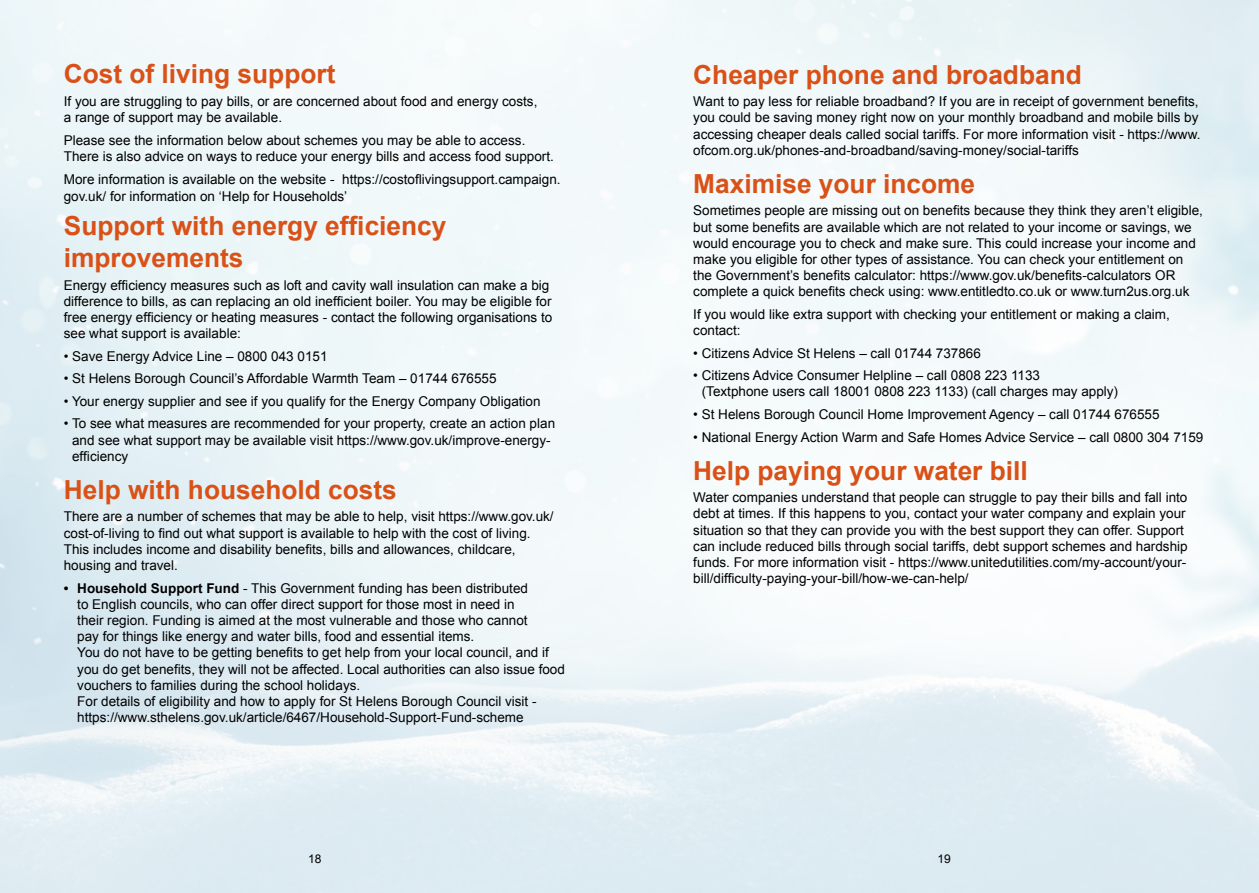
<style>
.page{position:relative;width:1259px;height:893px;background:#fff}
.page>*{position:absolute;margin:0;border:0;box-sizing:border-box;transform-origin:0 0}
.t1{font:700 26.25px/31.5px "Arial";color:#d95117}
.t2{font:13.5px/16.2px "Arial";color:#000}
.t3{font:12px "Arial";color:#000}
.s1{font-weight:700}
</style>
<div class="page">
<h1 class="t1" style="left:64px;top:59px;width:273px">Cost of living support</h1>
<p class="t2" style="left:64px;top:93px;width:475px">If you are struggling to pay bills, or are concerned about food and energy costs, a range of support may be available.</p>
<p class="t2" style="left:64px;top:132px;width:491px">Please see the information below about schemes you may be able to access.<br>There is also advice on ways to reduce your energy bills and access food support.</p>
<p class="t2" style="left:64px;top:172px;width:498px">More information is available on the website - https://costoflivingsupport.campaign. gov.uk/ for information on ‘Help for Households’</p>
<h1 class="t1" style="left:64px;top:211px;width:384px">Support with energy efficiency improvements</h1>
<p class="t2" style="left:64px;top:277px;width:490px">Energy efficiency measures such as loft and cavity wall insulation can make a big difference to bills, as can replacing an old inefficient boiler. You may be eligible for free energy efficiency or heating measures - contact the following organisations to see what support is available:</p>
<p class="t2" style="left:64px;top:348px;width:265px">• Save Energy Advice Line – 0800 043 0151</p>
<p class="t2" style="left:64px;top:371px;width:434px">• St Helens Borough Council’s Affordable Warmth Team – 01744 676555</p>
<p class="t2" style="left:64px;top:393px;width:478px">• Your energy supplier and see if you qualify for the Energy Company Obligation</p>
<p class="t2" style="left:72px;top:416px;width:484px;text-indent:-8px">• To see what measures are recommended for your property, create an action plan and see what support may be available visit https://www.gov.uk/improve-energy&shy;efficiency</p>
<h1 class="t1" style="left:64px;top:475px;width:334px">Help with household costs</h1>
<p class="t2" style="left:64px;top:509px;width:491px">There are a number of schemes that may be able to help, visit https://www.gov.uk/ cost-of-living to find out what support is available to help with the cost of living.<br>This includes income and disability benefits, bills and allowances, childcare, housing and travel.</p>
<p class="t2" style="left:77px;top:580px;width:489px;text-indent:-14px"><span class="s1">• Household Support Fund</span> - This Government funding has been distributed<br>to English councils, who can offer direct support for those most in need in<br>their region. Funding is aimed at the most vulnerable and those who cannot<br>pay for things like energy and water bills, food and essential items.<br>You do not have to be getting benefits to get help from your local council, and if you do get benefits, they will not be affected. Local authorities can also issue food vouchers to families during the school holidays.<br>For details of eligibility and how to apply for St Helens Borough Council visit - https://www.sthelens.gov.uk/article/6467/Household-Support-Fund-scheme</p>
<h1 class="t1" style="left:693px;top:59px;width:390px">Cheaper phone and broadband</h1>
<p class="t2" style="left:693px;top:93px;width:508px">Want to pay less for reliable broadband? If you are in receipt of government benefits, you could be saving money right now on your monthly broadband and mobile bills by accessing cheaper deals called social tariffs. For more information visit - https://www. ofcom.org.uk/phones-and-broadband/saving-money/social-tariffs</p>
<h1 class="t1" style="left:693px;top:169px;width:283px">Maximise your income</h1>
<p class="t2" style="left:693px;top:203px;width:511px">Sometimes people are missing out on benefits because they think they aren’t eligible, but some benefits are available which are not related to your income or savings, we would encourage you to check and make sure. This could increase your income and make you eligible for other types of assistance. You can check your entitlement on the Government’s benefits calculator: https://www.gov.uk/benefits-calculators OR complete a quick benefits check using: www.entitledto.co.uk or www.turn2us.org.uk</p>
<p class="t2" style="left:693px;top:306px;width:478px">If you would like extra support with checking your entitlement or making a claim, contact:</p>
<p class="t2" style="left:693px;top:345px;width:289px">• Citizens Advice St Helens – call 01744 737866</p>
<p class="t2" style="left:702px;top:368px;width:418px;text-indent:-8px">• Citizens Advice Consumer Helpline – call 0808 223 1133<br>(Textphone users call 18001 0808 223 1133) (call charges may apply)</p>
<p class="t2" style="left:693px;top:406px;width:468px">• St Helens Borough Council Home Improvement Agency – call 01744 676555</p>
<p class="t2" style="left:693px;top:429px;width:511px">• National Energy Action Warm and Safe Homes Advice Service – call 0800 304 7159</p>
<h1 class="t1" style="left:693px;top:455px;width:336px">Help paying your water bill</h1>
<p class="t2" style="left:693px;top:489px;width:496px">Water companies understand that people can struggle to pay their bills and fall into debt at times. If this happens to you, contact your water company and explain your situation so that they can provide you with the best support they can offer. Support can include reduced bills through social tariffs, debt support schemes and hardship funds. For more information visit - https://www.unitedutilities.com/my-account/your&shy;bill/difficulty-paying-your-bill/how-we-can-help/</p>
<p class="t3" style="left:308px;top:851px;width:15px">18</p>
<p class="t3" style="left:937px;top:851px;width:15px">19</p>
</div>
